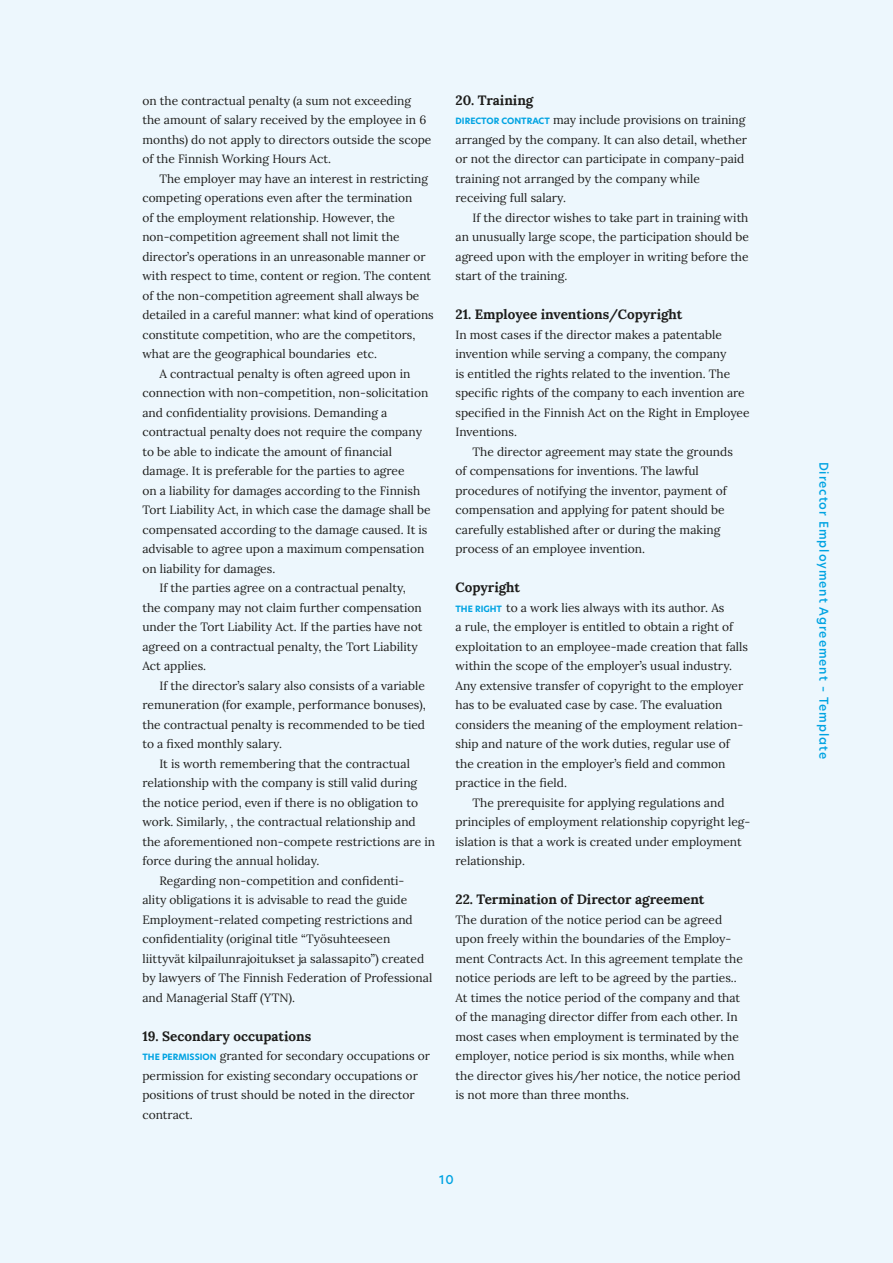
<style>
.page{position:relative;width:893px;height:1263px;background:#edf7fd}
.page>*{position:absolute;margin:0;border:0;box-sizing:border-box;transform-origin:0 0}
._1_ots{font:700 13.5px "Lora";color:#1d1d1b}
._1_väliots{font:700 13.5px "Lora";color:#1d1d1b}
._1_leipis_sis{font:12px/19.5px "Lora";color:#1d1d1b}
._1_leipis{font:12px/19.5px "Lora";color:#1d1d1b}
.t1{font:500 12px "Hero New";letter-spacing:.08em;color:#00a3e2}
.s1{font-family:"Hero New";font-weight:700;font-size:8.55px;color:#00a3e2}
</style>
<div class="page">
<p class="_1_leipis" style="left:142px;top:90px;width:290px">on the contractual penalty (a sum not exceeding the amount of salary received by the employee in 6 months) do not apply to directors outside the scope of the Finnish Working Hours Act.</p>
<p class="_1_leipis_sis" style="left:142px;top:168px;width:293px;text-indent:17px">The employer may have an interest in restricting competing operations even after the termination<br>of the employment relationship. However, the non-competition agreement shall not limit the director’s operations in an unreasonable manner or with respect to time, content or region. The content of the non-competition agreement shall always be detailed in a careful manner: what kind of operations constitute competition, who are the competitors, what are the geographical boundaries etc.</p>
<p class="_1_leipis_sis" style="left:142px;top:363px;width:290px;text-indent:17px">A contractual penalty is often agreed upon in connection with non-competition, non-solicitation and confidentiality provisions. Demanding a contractual penalty does not require the company to be able to indicate the amount of financial damage. It is preferable for the parties to agree<br>on a liability for damages according to the Finnish Tort Liability Act, in which case the damage shall be compensated according to the damage caused. It is advisable to agree upon a maximum compensation on liability for damages.</p>
<p class="_1_leipis_sis" style="left:142px;top:577px;width:281px;text-indent:17px">If the parties agree on a contractual penalty, the company may not claim further compensation under the Tort Liability Act. If the parties have not agreed on a contractual penalty, the Tort Liability Act applies.</p>
<p class="_1_leipis_sis" style="left:142px;top:675px;width:285px;text-align:justify;text-indent:17px">If the director’s salary also consists of a variable remuneration (for example, performance bonuses), the contractual penalty is recommended to be tied to a fixed monthly salary.</p>
<p class="_1_leipis_sis" style="left:142px;top:753px;width:294px;text-indent:17px">It is worth remembering that the contractual relationship with the company is still valid during the notice period, even if there is no obligation to work. Similarly, , the contractual relationship and the aforementioned non-compete restrictions are in force during the annual holiday.</p>
<p class="_1_leipis_sis" style="left:142px;top:870px;width:291px;text-indent:17px">Regarding non-competition and confidenti-<br>ality obligations it is advisable to read the guide Employment-related competing restrictions and confidentiality (original title “Työsuhteeseen liittyvät kilpailunrajoitukset ja salassapito”) created by lawyers of The Finnish Federation of Professional and Managerial Staff (YTN).</p>
<h2 class="_1_ots" style="left:142px;top:1024px;width:170px">19. Secondary occupations</h2>
<p class="_1_leipis" style="left:142px;top:1045px;width:289px"><span class="s1">THE PERMISSION</span> granted for secondary occupations or permission for existing secondary occupations or positions of trust should be noted in the director contract.</p>
<h2 class="_1_ots" style="left:455px;top:88px;width:79px">20. Training</h2>
<p class="_1_leipis" style="left:455px;top:109px;width:293px"><span class="s1">DIRECTOR CONTRACT</span> may include provisions on training arranged by the company. It can also detail, whether or not the director can participate in company-paid training not arranged by the company while receiving full salary.</p>
<p class="_1_leipis_sis" style="left:455px;top:207px;width:295px;text-align:justify;text-indent:17px">If the director wishes to take part in training with an unusually large scope, the participation should be agreed upon with the employer in writing before the start of the training.</p>
<h2 class="_1_ots" style="left:455px;top:303px;width:229px">21. Employee inventions/Copyright</h2>
<p class="_1_leipis" style="left:455px;top:324px;width:296px">In most cases if the director makes a patentable invention while serving a company, the company<br>is entitled the rights related to the invention. The specific rights of the company to each invention are specified in the Finnish Act on the Right in Employee Inventions.</p>
<p class="_1_leipis_sis" style="left:455px;top:441px;width:279px;text-indent:17px">The director agreement may state the grounds of compensations for inventions. The lawful procedures of notifying the inventor, payment of compensation and applying for patent should be carefully established after or during the making process of an employee invention.</p>
<h3 class="_1_väliots" style="left:455px;top:576px;width:66px">Copyright</h3>
<p class="_1_leipis" style="left:455px;top:597px;width:294px"><span class="s1">THE RIGHT</span> to a work lies always with its author. As<br>a rule, the employer is entitled to obtain a right of exploitation to an employee-made creation that falls within the scope of the employer’s usual industry.<br>Any extensive transfer of copyright to the employer has to be evaluated case by case. The evaluation considers the meaning of the employment relation&shy;ship and nature of the work duties, regular use of the creation in the employer’s field and common practice in the field.</p>
<p class="_1_leipis_sis" style="left:455px;top:792px;width:296px;text-indent:17px">The prerequisite for applying regulations and principles of employment relationship copyright leg&shy;islation is that a work is created under employment relationship.</p>
<h2 class="_1_ots" style="left:455px;top:888px;width:250px">22. Termination of Director agreement</h2>
<p class="_1_leipis" style="left:455px;top:909px;width:289px">The duration of the notice period can be agreed upon freely within the boundaries of the Employ&shy;ment Contracts Act. In this agreement template the notice periods are left to be agreed by the parties..<br>At times the notice period of the company and that of the managing director differ from each other. In most cases when employment is terminated by the employer, notice period is six months, while when the director gives his/her notice, the notice period is not more than three months.</p>
<p class="t1" style="left:439px;top:1172px;width:16px">10</p>
<p class="t1" style="left:832px;top:462px;width:299px;rotate:90deg">Director Employment Agreement – Template</p>
</div>
